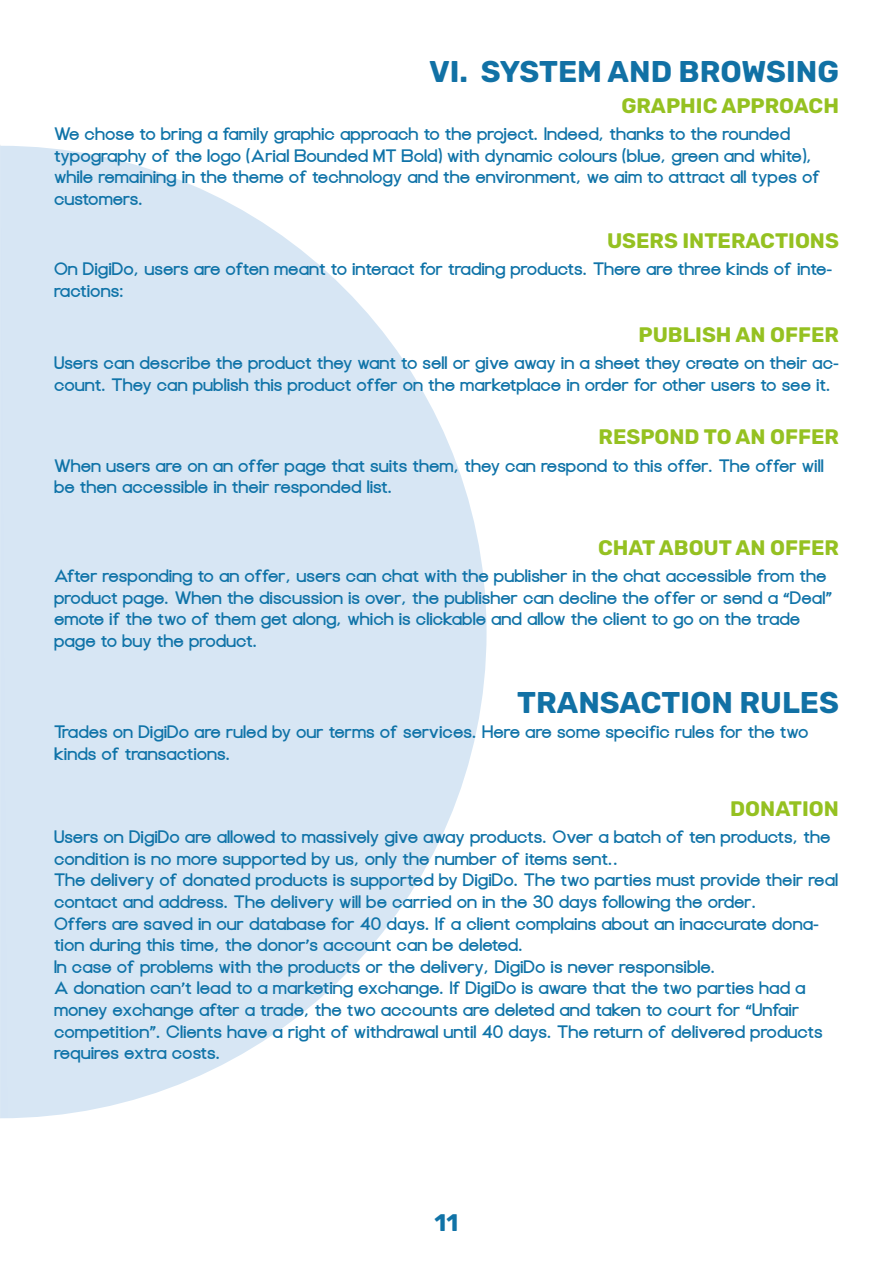
<style>
.page{position:relative;width:893px;height:1263px;background:#fff}
.page>*{position:absolute;margin:0;border:0;box-sizing:border-box;transform-origin:0 0}
.t1{font:300 30px "Rubik";color:#1171a5}
.t2{font:300 24px "Rubik";color:#1073a7}
.t3{font:300 21px "Rubik";color:#95c121}
.t4{font:700 18px/21.6px "Focus Grotesk";color:#0f73a8}
</style>
<div class="page">
<svg style="left:0;top:146px;width:487px;height:972px"></svg>
<p class="t1" style="left:429px;top:55px;width:411px">VI. SYSTEM AND BROWSING</p>
<p class="t3" style="left:621px;top:94px;width:219px">GRAPHIC APPROACH</p>
<p class="t4" style="left:54px;top:124px;width:768px">We chose to bring a family graphic approach to the project. Indeed, thanks to the rounded typography of the logo (Arial Bounded MT Bold) with dynamic colours (blue, green and white), while remaining in the theme of technology and the environment, we aim to attract all types of customers.</p>
<p class="t3" style="left:607px;top:229px;width:233px">USERS INTERACTIONS</p>
<p class="t4" style="left:54px;top:259px;width:780px">On DigiDo, users are often meant to interact for trading products. There are three kinds of inte&shy;ractions:</p>
<p class="t3" style="left:638px;top:323px;width:202px">PUBLISH AN OFFER</p>
<p class="t4" style="left:54px;top:353px;width:786px">Users can describe the product they want to sell or give away in a sheet they create on their ac&shy;count. They can publish this product offer on the marketplace in order for other users to see it.</p>
<p class="t3" style="left:599px;top:425px;width:242px">RESPOND TO AN OFFER</p>
<p class="t4" style="left:54px;top:455px;width:771px">When users are on an offer page that suits them, they can respond to this offer. The offer will be then accessible in their responded list.</p>
<p class="t3" style="left:598px;top:536px;width:242px">CHAT ABOUT AN OFFER</p>
<p class="t4" style="left:54px;top:566px;width:780px">After responding to an offer, users can chat with the publisher in the chat accessible from the product page. When the discussion is over, the publisher can decline the offer or send a “Deal” emote if the two of them get along, which is clickable and allow the client to go on the trade page to buy the product.</p>
<p class="t1" style="left:517px;top:686px;width:323px">TRANSACTION RULES</p>
<p class="t4" style="left:54px;top:722px;width:756px">Trades on DigiDo are ruled by our terms of services. Here are some specific rules for the two kinds of transactions.</p>
<p class="t3" style="left:730px;top:797px;width:110px">DONATION</p>
<p class="t4" style="left:54px;top:827px;width:778px">Users on DigiDo are allowed to massively give away products. Over a batch of ten products, the condition is no more supported by us, only the number of items sent..</p>
<p class="t4" style="left:54px;top:870px;width:786px">The delivery of donated products is supported by DigiDo. The two parties must provide their real contact and address. The delivery will be carried on in the 30 days following the order.</p>
<p class="t4" style="left:54px;top:913px;width:766px">Offers are saved in our database for 40 days. If a client complains about an inaccurate dona&shy;tion during this time, the donor’s account can be deleted.</p>
<p class="t4" style="left:54px;top:956px;width:663px">In case of problems with the products or the delivery, DigiDo is never responsible.</p>
<p class="t4" style="left:54px;top:978px;width:770px">A donation can’t lead to a marketing exchange. If DigiDo is aware that the two parties had a money exchange after a trade, the two accounts are deleted and taken to court for “Unfair competition”. Clients have a right of withdrawal until 40 days. The return of delivered products requires extra costs.</p>
<p class="t2" style="left:435px;top:1210px;width:25px">11</p>
</div>
